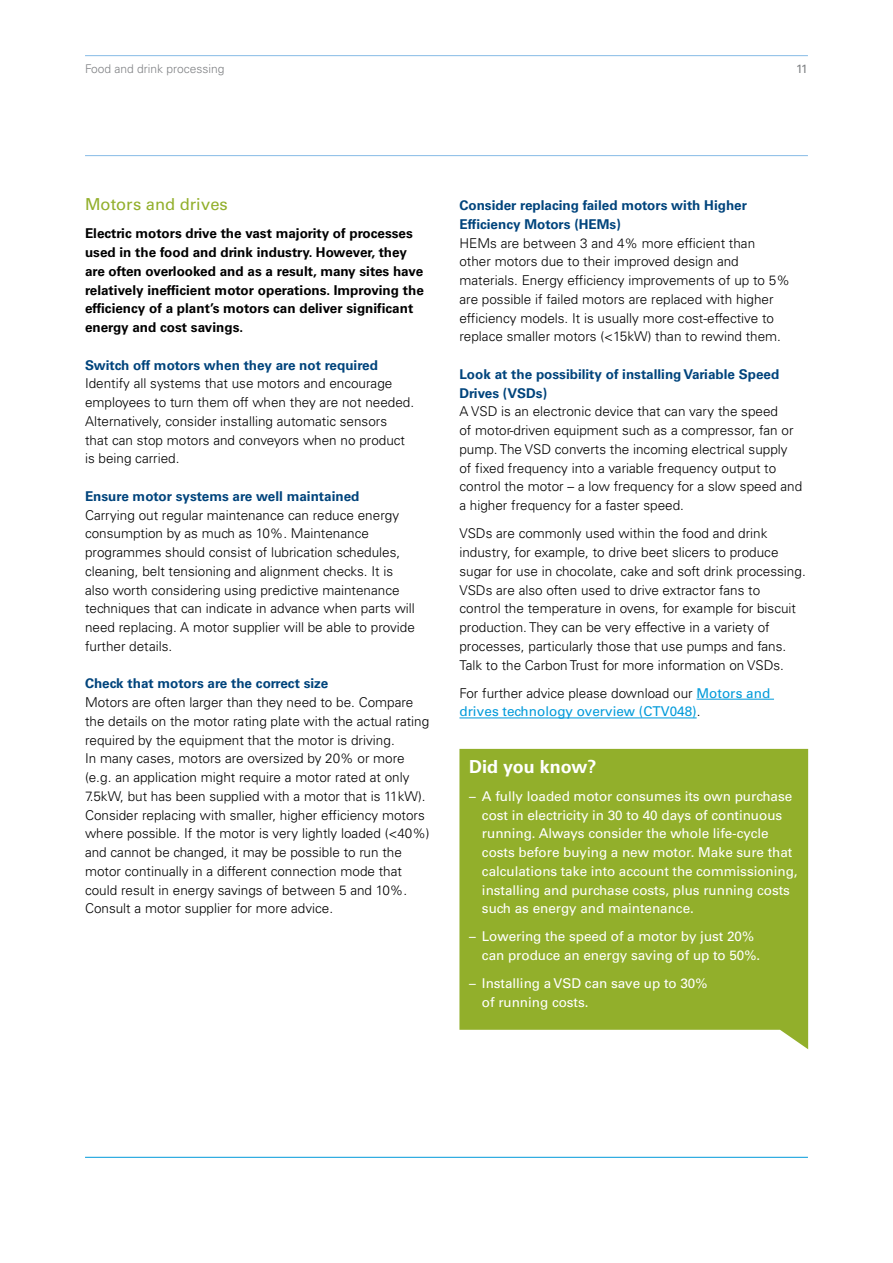
<style>
.page{position:relative;width:893px;height:1263px;background:#fff}
.page>*{position:absolute;margin:0;border:0;box-sizing:border-box;transform-origin:0 0}
.t1{font:700 18px "Univers";color:#fff}
.t2{font:16.5px "Univers";color:#92af2b}
.t3{font:300 13.5px/18.8px "Univers";color:#000}
.t4{font:13.5px/18.8px "Univers";letter-spacing:-.005em;color:#fff}
.t5{font:700 13.5px/18.8px "Univers";color:#000}
.t6{font:700 13.5px/18.8px "Univers";color:#00447c}
.t7{font:13.5px/18.8px "Univers";color:#009ada}
.t8{font:300 12px "Univers";color:#808285}
.t9{font:12px "Univers";color:#808285}
.s1{font-weight:300;color:#000}
</style>
<div class="page">
<hr style="left:696px;top:699px;width:78px;height:1px;background:#009ada">
<hr style="left:459px;top:717px;width:238px;height:1px;background:#009ada">
<hr style="left:85px;top:55px;width:723px;height:1px;background:#86bbe6">
<hr style="left:85px;top:155px;width:723px;height:1px;background:#86bbe6">
<hr style="left:85px;top:1157px;width:723px;height:1px;background:#009ada">
<div style="left:459px;top:749px;width:349px;height:300px;background:#92af2b"></div>
<p class="t8" style="left:85px;top:62px;width:141px">Food and drink processing</p>
<p class="t9" style="left:796px;top:62px;width:13px">11</p>
<p class="t2" style="left:85px;top:194px;width:144px">Motors and drives</p>
<p class="t5" style="left:85px;top:224px;width:340px">Electric motors drive the vast majority of processes used in the food and drink industry. However, they are often overlooked and as a result, many sites have relatively inefficient motor operations. Improving the efficiency of a plant’s motors can deliver significant energy and cost savings.</p>
<p class="t6" style="left:85px;top:355px;width:294px">Switch off motors when they are not required</p>
<p class="t3" style="left:85px;top:374px;width:331px">Identify all systems that use motors and encourage employees to turn them off when they are not needed.<br>Alternatively, consider installing automatic sensors<br>that can stop motors and conveyors when no product is being carried.</p>
<p class="t6" style="left:85px;top:487px;width:276px">Ensure motor systems are well maintained</p>
<p class="t3" style="left:85px;top:505px;width:331px">Carrying out regular maintenance can reduce energy consumption by as much as 10%. Maintenance programmes should consist of lubrication schedules, cleaning, belt tensioning and alignment checks. It is also worth considering using predictive maintenance techniques that can indicate in advance when parts will need replacing. A motor supplier will be able to provide further details.</p>
<p class="t6" style="left:85px;top:674px;width:245px">Check that motors are the correct size</p>
<p class="t3" style="left:85px;top:693px;width:346px">Motors are often larger than they need to be. Compare the details on the motor rating plate with the actual rating required by the equipment that the motor is driving.<br>In many cases, motors are oversized by 20% or more (e.g. an application might require a motor rated at only 7.5kW, but has been supplied with a motor that is 11kW).<br>Consider replacing with smaller, higher efficiency motors where possible. If the motor is very lightly loaded (&lt;40%) and cannot be changed, it may be possible to run the motor continually in a different connection mode that could result in energy savings of between 5 and 10%.<br>Consult a motor supplier for more advice.</p>
<p class="t6" style="left:459px;top:196px;width:289px">Consider replacing failed motors with Higher<br>Efficiency Motors (HEMs)</p>
<p class="t3" style="left:459px;top:233px;width:332px">HEMs are between 3 and 4% more efficient than other motors due to their improved design and materials. Energy efficiency improvements of up to 5% are possible if failed motors are replaced with higher efficiency models. It is usually more cost-effective to replace smaller motors (&lt;15kW) than to rewind them.</p>
<p class="t6" style="left:459px;top:365px;width:321px">Look at the possibility of installing Variable Speed<br>Drives (VSDs)</p>
<p class="t3" style="left:459px;top:402px;width:344px">A VSD is an electronic device that can vary the speed<br>of motor-driven equipment such as a compressor, fan or pump. The VSD converts the incoming electrical supply of fixed frequency into a variable frequency output to control the motor – a low frequency for a slow speed and a higher frequency for a faster speed.</p>
<p class="t3" style="left:459px;top:524px;width:348px">VSDs are commonly used within the food and drink industry, for example, to drive beet slicers to produce sugar for use in chocolate, cake and soft drink processing.<br>VSDs are also often used to drive extractor fans to<br>control the temperature in ovens, for example for biscuit production. They can be very effective in a variety of processes, particularly those that use pumps and fans.<br>Talk to the Carbon Trust for more information on VSDs.</p>
<p class="t7" style="left:459px;top:684px;width:312px"><span class="s1">For further advice please download our</span> Motors and drives technology overview (CTV048)<span class="s1">.</span></p>
<h1 class="t1" style="left:469px;top:756px;width:129px">Did you know?</h1>
<p class="t4" style="left:482px;top:787px;width:317px;text-indent:-13px">– A fully loaded motor consumes its own purchase cost in electricity in 30 to 40 days of continuous running. Always consider the whole life-cycle costs before buying a new motor. Make sure that calculations take into account the commissioning, installing and purchase costs, plus running costs such as energy and maintenance.</p>
<p class="t4" style="left:482px;top:927px;width:280px;text-indent:-13px">– Lowering the speed of a motor by just 20% can produce an energy saving of up to 50%.</p>
<p class="t4" style="left:482px;top:974px;width:227px;text-indent:-13px">– Installing a VSD can save up to 30% of running costs.</p>
</div>
